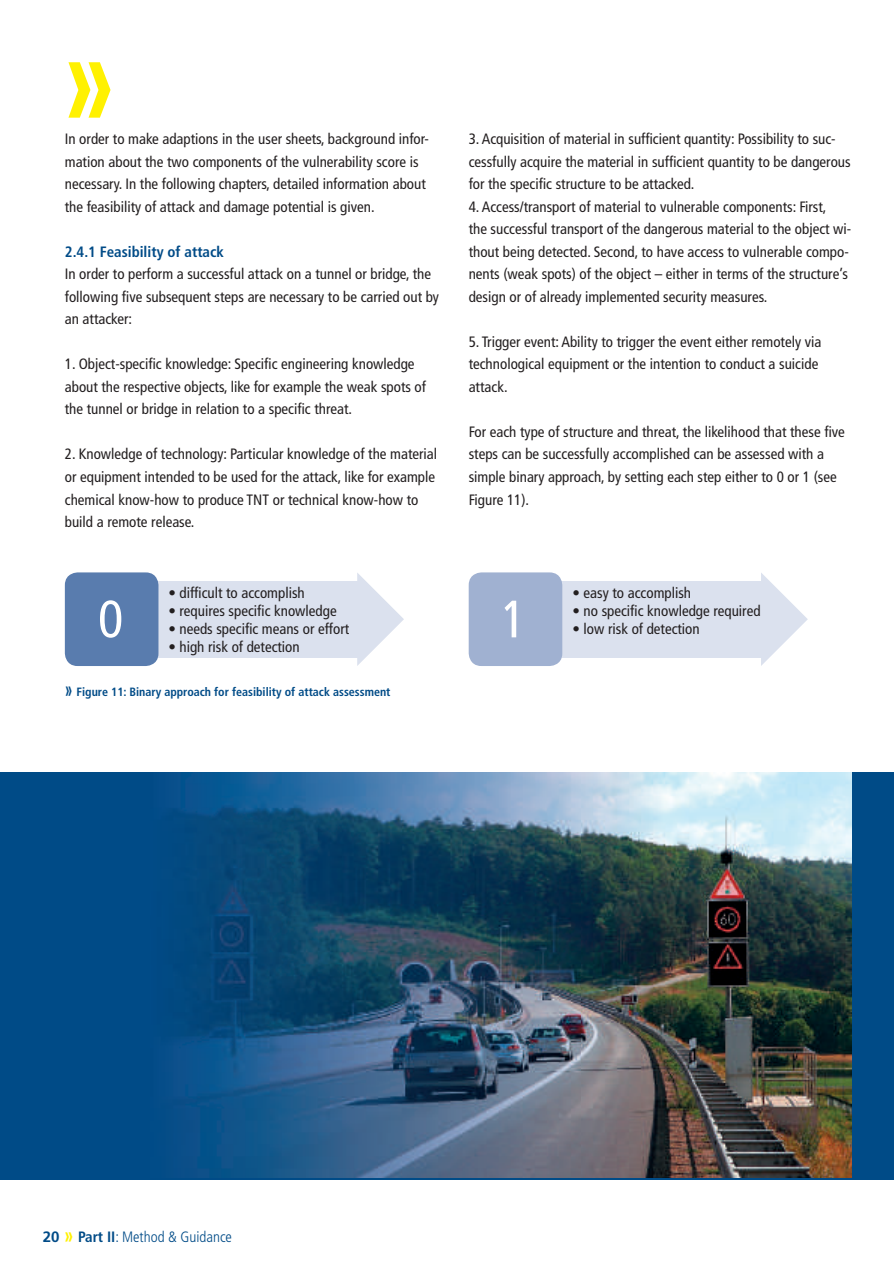
<style>
.page{position:relative;width:894px;height:1264px;background:#fff}
.page>*{position:absolute;margin:0;border:0;box-sizing:border-box;transform-origin:0 0}
.t1{font:700 135px "Frutiger";color:#fff101;scale:.67 1}
.t2{font:condensed 52.5px "Frutiger";color:#fff}
.t3{font:condensed 15px/22.5px "Frutiger";color:#231f20}
.t4{font:300 condensed 15px "Frutiger";color:#004b87}
.t5{font:700 condensed 15px "Frutiger";color:#004b87}
.t6{font:700 condensed 12px "Frutiger";color:#004b87}
.s1{font-size:22.5px}
.s2{font-weight:700;font-stretch:normal}
.s3{font-weight:700;font-stretch:normal;font-size:22.5px;color:#fff101}
.s4{font-weight:700}
</style>
<div class="page">
<div style="left:151px;top:581px;width:213px;height:76px;background:#dbe1ee"></div>
<div style="left:65px;top:572px;width:93px;height:94px;background:#597cae;border-radius:13px"></div>
<svg style="left:357px;top:573px;width:47px;height:93px"></svg>
<div style="left:555px;top:581px;width:213px;height:76px;background:#dbe1ee"></div>
<div style="left:468px;top:572px;width:94px;height:94px;background:#a0b1d1;border-radius:13px"></div>
<svg style="left:760px;top:573px;width:47px;height:93px"></svg>
<div style="left:0;top:772px;width:893px;height:407px;background:#004b87"></div>
<img style="left:171px;top:772px;width:680px;height:405px">
<h1 class="t1" style="left:65px;top:0;width:76px">»</h1>
<p class="t3" style="left:65px;top:128px;width:365px">In order to make adaptions in the user sheets, background infor&shy;mation about the two components of the vulnerability score is necessary. In the following chapters, detailed information about the feasibility of attack and damage potential is given.</p>
<p class="t5" style="left:65px;top:243px;width:161px">2.4.1 Feasibility of attack</p>
<p class="t3" style="left:65px;top:263px;width:375px">In order to perform a successful attack on a tunnel or bridge, the following five subsequent steps are necessary to be carried out by an attacker:</p>
<p class="t3" style="left:65px;top:353px;width:362px">1. Object-specific knowledge: Specific engineering knowledge about the respective objects, like for example the weak spots of the tunnel or bridge in relation to a specific threat.</p>
<p class="t3" style="left:65px;top:443px;width:374px">2. Knowledge of technology: Particular knowledge of the material or equipment intended to be used for the attack, like for example chemical know-how to produce TNT or technical know-how to build a remote release.</p>
<p class="t3" style="left:468px;top:128px;width:383px">3. Acquisition of material in sufficient quantity: Possibility to suc&shy;cessfully acquire the material in sufficient quantity to be dangerous for the specific structure to be attacked.</p>
<p class="t3" style="left:468px;top:195px;width:384px">4. Access/transport of material to vulnerable components: First,<br>the successful transport of the dangerous material to the object wi&shy;thout being detected. Second, to have access to vulnerable compo&shy;nents (weak spots) of the object – either in terms of the structure’s design or of already implemented security measures.</p>
<p class="t3" style="left:468px;top:330px;width:354px">5. Trigger event: Ability to trigger the event either remotely via technological equipment or the intention to conduct a suicide attack.</p>
<p class="t3" style="left:468px;top:420px;width:377px">For each type of structure and threat, the likelihood that these five steps can be successfully accomplished can be assessed with a simple binary approach, by setting each step either to 0 or 1 (see Figure 11).</p>
<p class="t3" style="left:168px;top:582px;width:138px">• difficult to accomplish</p>
<p class="t3" style="left:168px;top:600px;width:170px">• requires specific knowledge</p>
<p class="t3" style="left:168px;top:618px;width:182px">• needs specific means or effort</p>
<p class="t3" style="left:168px;top:636px;width:133px">• high risk of detection</p>
<h2 class="t2" style="left:98px;top:588px;width:27px">0</h2>
<h2 class="t2" style="left:501px;top:588px;width:27px">1</h2>
<p class="t6" style="left:65px;top:685px;width:327px"><span class="s1">»</span> Figure 11 : Binary approach for feasibility of attack assessment</p>
<p class="t3" style="left:572px;top:582px;width:120px">• easy to accomplish</p>
<p class="t3" style="left:572px;top:600px;width:189px">• no specific knowledge required</p>
<p class="t3" style="left:572px;top:618px;width:129px">• low risk of detection</p>
<p class="t4" style="left:43px;top:1227px;width:191px"><span class="s2">20</span> <span class="s3">»</span> <span class="s4">Part II</span>: Method &amp; Guidance</p>
</div>
